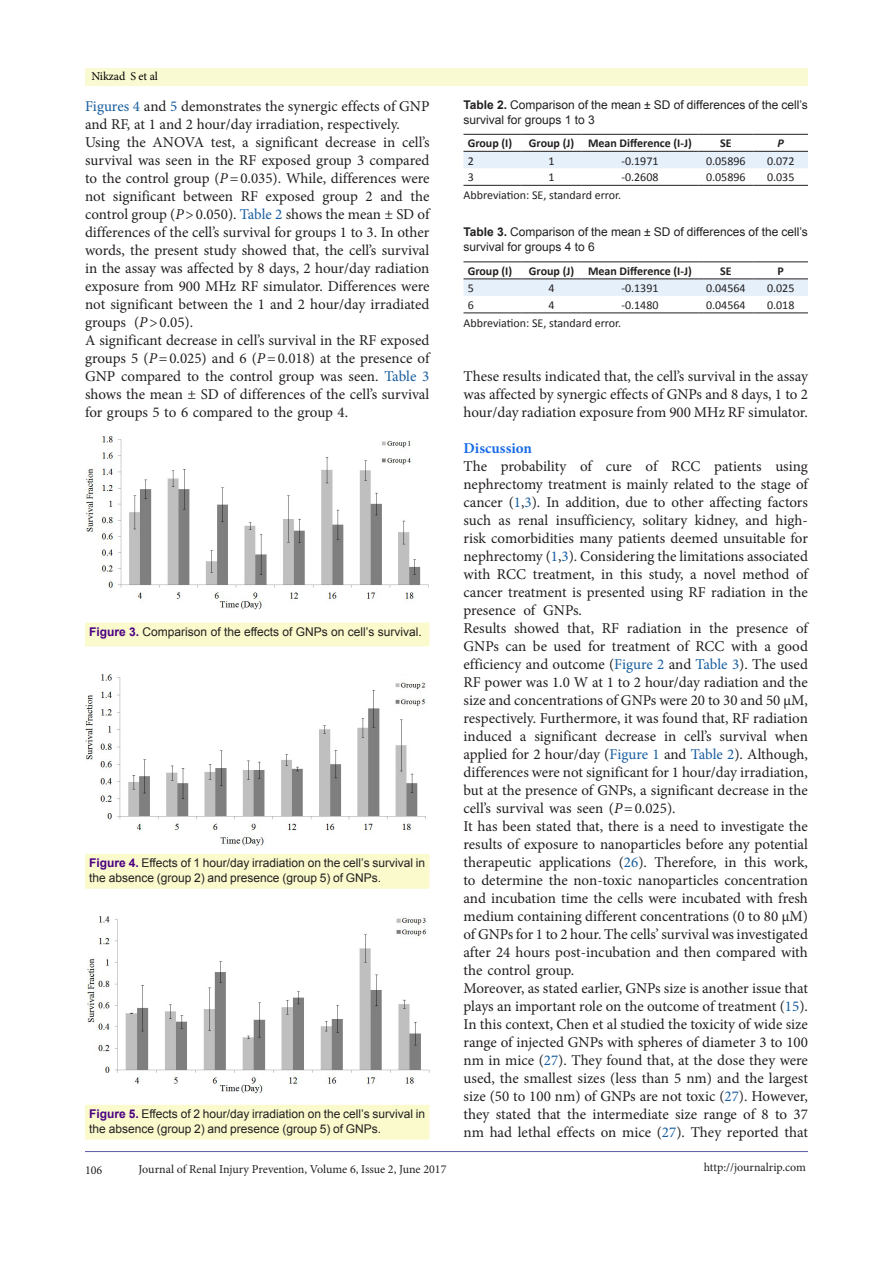
<style>
.page{position:relative;width:893px;height:1263px;background:#fff}
.page>*{position:absolute;margin:0;border:0;box-sizing:border-box;transform-origin:0 0}
.t1{font:15px/18px "Minion Pro";color:#231f20;text-align:justify}
.t2{font:700 15px "Minion Pro";color:#196ce8}
.t3{font:12px/15px "Arial";color:#231f20}
.t4{font:12px "Calibri";color:#231f20}
.t5{font:12px "Minion Pro";letter-spacing:-.005em;color:#231f20}
.t6{font:700 12px "Calibri";color:#231f20}
.t7{font:12px "Minion Pro";letter-spacing:-.01em;color:#000001}
.t8{font:italic 700 12px "Calibri";color:#231f20}
.s1{color:#175d9e}
.s2{font-style:italic}
.s3{font-weight:700;color:#4b0082}
.s4{font-weight:700}
</style>
<div class="page">
<hr style="left:85px;top:1151px;width:723px;height:1px;background:#5e5ca5">
<div style="left:85px;top:68px;width:723px;height:17px;background:#fafad2"></div>
<img style="left:86px;top:437px;width:343px;height:173px">
<div style="left:85px;top:622px;width:344px;height:24px;background:#fafacd"></div>
<div style="left:85px;top:854px;width:344px;height:35px;background:#fafacd"></div>
<img style="left:85px;top:674px;width:342px;height:172px">
<img style="left:87px;top:916px;width:342px;height:177px">
<div style="left:85px;top:1105px;width:344px;height:35px;background:#fafacd"></div>
<div style="left:463px;top:152px;width:345px;height:16px;background:#e6f0fa"></div>
<hr style="left:463px;top:134px;width:58px;height:1px;background:#231f20">
<hr style="left:521px;top:134px;width:61px;height:1px;background:#231f20">
<hr style="left:582px;top:134px;width:116px;height:1px;background:#231f20">
<hr style="left:698px;top:134px;width:55px;height:1px;background:#231f20">
<hr style="left:753px;top:134px;width:55px;height:1px;background:#231f20">
<hr style="left:463px;top:151px;width:58px;height:1px;background:#231f20">
<hr style="left:521px;top:151px;width:61px;height:1px;background:#231f20">
<hr style="left:582px;top:151px;width:116px;height:1px;background:#231f20">
<hr style="left:698px;top:151px;width:55px;height:1px;background:#231f20">
<hr style="left:753px;top:151px;width:55px;height:1px;background:#231f20">
<hr style="left:463px;top:185px;width:58px;height:1px;background:#231f20">
<hr style="left:521px;top:185px;width:61px;height:1px;background:#231f20">
<hr style="left:582px;top:185px;width:116px;height:1px;background:#231f20">
<hr style="left:698px;top:185px;width:55px;height:1px;background:#231f20">
<hr style="left:753px;top:185px;width:55px;height:1px;background:#231f20">
<div style="left:463px;top:279px;width:345px;height:17px;background:#e6f0fa"></div>
<hr style="left:463px;top:261px;width:58px;height:1px;background:#231f20">
<hr style="left:521px;top:261px;width:61px;height:1px;background:#231f20">
<hr style="left:582px;top:261px;width:116px;height:1px;background:#231f20">
<hr style="left:698px;top:261px;width:55px;height:1px;background:#231f20">
<hr style="left:753px;top:261px;width:55px;height:1px;background:#231f20">
<hr style="left:463px;top:278px;width:58px;height:1px;background:#231f20">
<hr style="left:521px;top:278px;width:61px;height:1px;background:#231f20">
<hr style="left:582px;top:278px;width:116px;height:1px;background:#231f20">
<hr style="left:698px;top:278px;width:55px;height:1px;background:#231f20">
<hr style="left:753px;top:278px;width:55px;height:1px;background:#231f20">
<hr style="left:463px;top:312px;width:58px;height:1px;background:#231f20">
<hr style="left:521px;top:312px;width:61px;height:1px;background:#231f20">
<hr style="left:582px;top:312px;width:116px;height:1px;background:#231f20">
<hr style="left:698px;top:312px;width:55px;height:1px;background:#231f20">
<hr style="left:753px;top:312px;width:55px;height:1px;background:#231f20">
<p class="t7" style="left:91px;top:68px;width:68px">Nikzad S et al</p>
<p class="t1" style="left:85px;top:97px;width:346px"><span class="s1">Figures 4</span> and <span class="s1">5</span> demonstrates the synergic effects of GNP and RF, at 1 and 2 hour/day irradiation, respectively.</p>
<p class="t1" style="left:85px;top:133px;width:346px">Using the ANOVA test, a significant decrease in cell’s survival was seen in the RF exposed group 3 compared to the control group (<span class="s2">P</span>=0.035). While, differences were not significant between RF exposed group 2 and the control group (<span class="s2">P</span>&gt;0.050). <span class="s1">Table 2</span> shows the mean ± SD of differences of the cell’s survival for groups 1 to 3. In other words, the present study showed that, the cell’s survival in the assay was affected by 8 days, 2 hour/day radiation exposure from 900 MHz RF simulator. Differences were not significant between the 1 and 2 hour/day irradiated groups (<span class="s2">P</span>&gt;0.05).</p>
<p class="t1" style="left:85px;top:331px;width:346px">A significant decrease in cell’s survival in the RF exposed groups 5 (<span class="s2">P</span>=0.025) and 6 (<span class="s2">P</span>=0.018) at the presence of GNP compared to the control group was seen. <span class="s1">Table 3 </span>shows the mean ± SD of differences of the cell’s survival for groups 5 to 6 compared to the group 4.</p>
<p class="t3" style="left:89px;top:624px;width:334px"><span class="s3">Figure 3.</span> Comparison of the effects of GNPs on cell’s survival.</p>
<p class="t3" style="left:89px;top:855px;width:337px"><span class="s3">Figure 4.</span> Effects of 1 hour/day irradiation on the cell’s survival in the absence (group 2) and presence (group 5) of GNPs.</p>
<p class="t3" style="left:89px;top:1106px;width:337px"><span class="s3">Figure 5.</span> Effects of 2 hour/day irradiation on the cell’s survival in the absence (group 2) and presence (group 5) of GNPs.</p>
<p class="t3" style="left:463px;top:97px;width:346px"><span class="s4">Table 2.</span> Comparison of the mean ± SD of differences of the cell’s survival for groups 1 to 3</p>
<p class="t6" style="left:468px;top:136px;width:46px">Group (I)</p>
<p class="t6" style="left:529px;top:136px;width:47px">Group (J)</p>
<p class="t6" style="left:588px;top:136px;width:105px">Mean Difference (I-J)</p>
<p class="t6" style="left:720px;top:136px;width:13px">SE</p>
<p class="t8" style="left:777px;top:136px;width:8px">P</p>
<p class="t4" style="left:468px;top:153px;width:8px">2</p>
<p class="t4" style="left:548px;top:153px;width:8px">1</p>
<p class="t4" style="left:621px;top:153px;width:39px">-0.1971</p>
<p class="t4" style="left:706px;top:153px;width:41px">0.05896</p>
<p class="t4" style="left:767px;top:153px;width:29px">0.072</p>
<p class="t4" style="left:468px;top:170px;width:8px">3</p>
<p class="t4" style="left:548px;top:170px;width:8px">1</p>
<p class="t4" style="left:621px;top:170px;width:39px">-0.2608</p>
<p class="t4" style="left:706px;top:170px;width:41px">0.05896</p>
<p class="t4" style="left:767px;top:170px;width:29px">0.035</p>
<p class="t4" style="left:463px;top:187px;width:159px">Abbreviation: SE, standard error.</p>
<p class="t3" style="left:463px;top:225px;width:346px"><span class="s4">Table 3.</span> Comparison of the mean ± SD of differences of the cell’s survival for groups 4 to 6</p>
<p class="t6" style="left:468px;top:263px;width:46px">Group (I)</p>
<p class="t6" style="left:529px;top:263px;width:47px">Group (J)</p>
<p class="t6" style="left:588px;top:263px;width:105px">Mean Difference (I-J)</p>
<p class="t6" style="left:720px;top:263px;width:13px">SE</p>
<p class="t6" style="left:777px;top:263px;width:8px">P</p>
<p class="t4" style="left:468px;top:280px;width:8px">5</p>
<p class="t4" style="left:548px;top:280px;width:8px">4</p>
<p class="t4" style="left:621px;top:280px;width:39px">-0.1391</p>
<p class="t4" style="left:706px;top:280px;width:41px">0.04564</p>
<p class="t4" style="left:767px;top:280px;width:29px">0.025</p>
<p class="t4" style="left:468px;top:297px;width:8px">6</p>
<p class="t4" style="left:548px;top:297px;width:8px">4</p>
<p class="t4" style="left:621px;top:297px;width:39px">-0.1480</p>
<p class="t4" style="left:706px;top:297px;width:41px">0.04564</p>
<p class="t4" style="left:767px;top:297px;width:29px">0.018</p>
<p class="t4" style="left:463px;top:315px;width:159px">Abbreviation: SE, standard error.</p>
<p class="t1" style="left:463px;top:367px;width:346px">These results indicated that, the cell’s survival in the assay was affected by synergic effects of GNPs and 8 days, 1 to 2 hour/day radiation exposure from 900 MHz RF simulator.</p>
<p class="t2" style="left:463px;top:437px;width:70px">Discussion</p>
<p class="t1" style="left:463px;top:457px;width:346px">The probability of cure of RCC patients using nephrectomy treatment is mainly related to the stage of cancer (<span class="s1">1</span>,<span class="s1">3</span>). In addition, due to other affecting factors such as renal insufficiency, solitary kidney, and high&shy;risk comorbidities many patients deemed unsuitable for nephrectomy (<span class="s1">1</span>,<span class="s1">3</span>). Considering the limitations associated with RCC treatment, in this study, a novel method of cancer treatment is presented using RF radiation in the presence of GNPs.</p>
<p class="t1" style="left:463px;top:619px;width:346px">Results showed that, RF radiation in the presence of GNPs can be used for treatment of RCC with a good efficiency and outcome (<span class="s1">Figure 2</span> and <span class="s1">Table 3</span>). The used RF power was 1.0 W at 1 to 2 hour/day radiation and the size and concentrations of GNPs were 20 to 30 and 50 μM, respectively. Furthermore, it was found that, RF radiation induced a significant decrease in cell’s survival when applied for 2 hour/day (<span class="s1">Figure 1</span> and <span class="s1">Table 2</span>). Although, differences were not significant for 1 hour/day irradiation, but at the presence of GNPs, a significant decrease in the cell’s survival was seen (<span class="s2">P</span>=0.025).</p>
<p class="t1" style="left:463px;top:817px;width:346px">It has been stated that, there is a need to investigate the results of exposure to nanoparticles before any potential therapeutic applications (<span class="s1">26</span>). Therefore, in this work, to determine the non-toxic nanoparticles concentration and incubation time the cells were incubated with fresh medium containing different concentrations (0 to 80 μM) of GNPs for 1 to 2 hour. The cells’ survival was investigated after 24 hours post-incubation and then compared with the control group.</p>
<p class="t1" style="left:463px;top:979px;width:346px">Moreover, as stated earlier, GNPs size is another issue that plays an important role on the outcome of treatment (<span class="s1">15</span>).<br>In this context, Chen et al studied the toxicity of wide size range of injected GNPs with spheres of diameter 3 to 100 nm in mice (<span class="s1">27</span>). They found that, at the dose they were used, the smallest sizes (less than 5 nm) and the largest size (50 to 100 nm) of GNPs are not toxic (<span class="s1">27</span>). However, they stated that the intermediate size range of 8 to 37 nm had lethal effects on mice (<span class="s1">27</span>). They reported that</p>
<p class="t5" style="left:85px;top:1162px;width:19px">106</p>
<p class="t5" style="left:139px;top:1161px;width:309px">Journal of Renal Injury Prevention, Volume 6, Issue 2, June 2017</p>
<p class="t5" style="left:704px;top:1159px;width:104px">http://journalrip.com</p>
</div>
